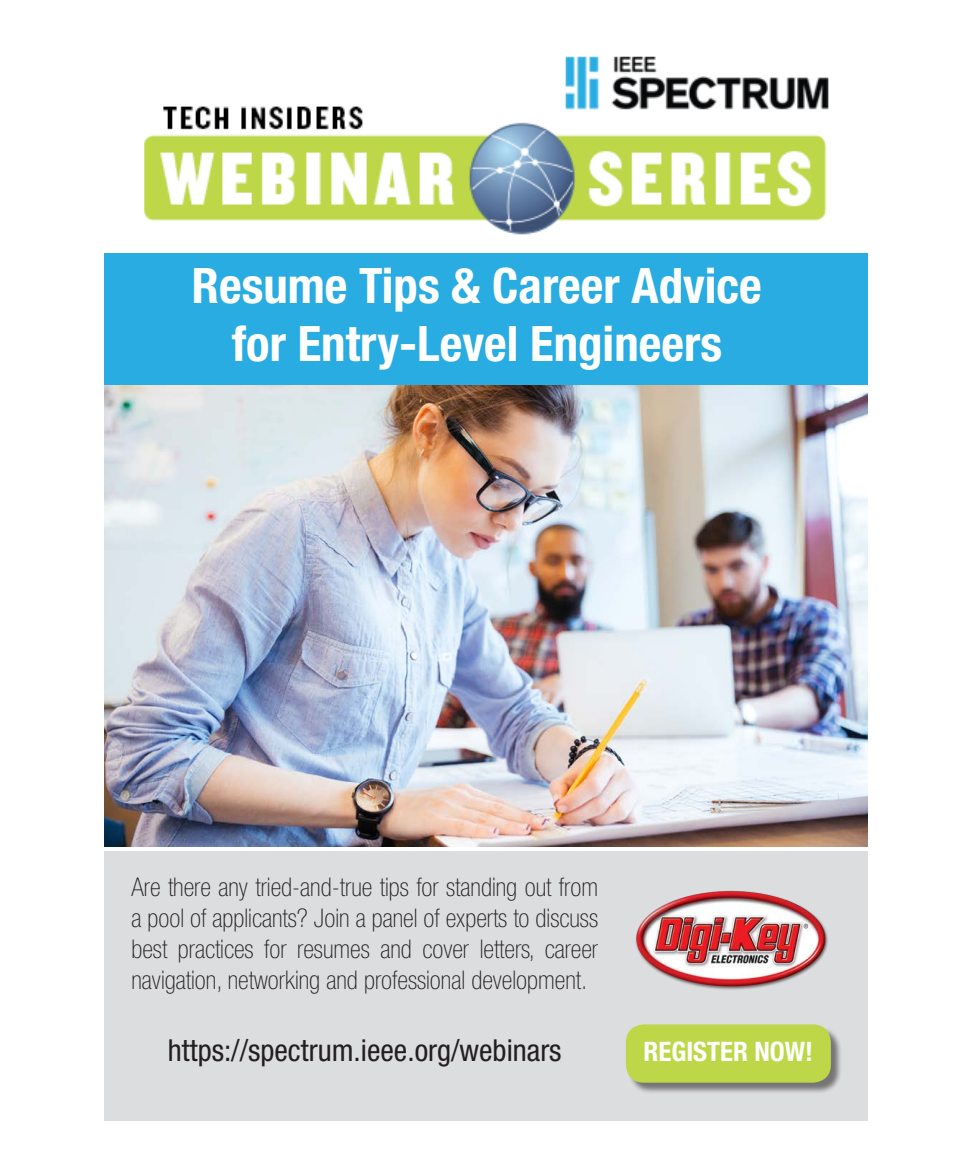
<style>
.page{position:relative;width:972px;height:1175px;background:#fff}
.page>*{position:absolute;margin:0;border:0;box-sizing:border-box;transform-origin:0 0}
.t1{font:700 condensed 48.9px/58.7px "Helvetica Neue LT Std";color:#fff;text-align:center}
.t2{font:condensed 30.3px "Helvetica Neue LT Std";color:#231f20}
.t3{font:700 condensed 26.85px "Helvetica Neue LT Std";color:#fff}
.t4{font:100 condensed 25.8px/30.9px "Helvetica Neue LT Std";color:#231f20;text-align:justify}
</style>
<div class="page">
<img style="left:104px;top:385px;width:764px;height:461px">
<div style="left:104px;top:851px;width:764px;height:270px;background:#dcdddf"></div>
<img style="left:144px;top:106px;width:683px;height:129px">
<img style="left:557px;top:56px;width:272px;height:57px">
<img style="left:635px;top:890px;width:193px;height:100px">
<div style="left:627px;top:1025px;width:216px;height:69px;background:#231f20;opacity:.55"></div>
<div style="left:626px;top:1024px;width:205px;height:58px;background:#bdd748;border-radius:18px"></div>
<div style="left:104px;top:253px;width:764px;height:132px;background:#28ace2"></div>
<p class="t1" style="left:192px;top:255px;width:571px">Resume Tips &amp; Career Advice for Entry-Level Engineers</p>
<p class="t4" style="left:131px;top:871px;width:468px">Are there any tried-and-true tips for standing out from a pool of applicants? Join a panel of experts to discuss best practices for resumes and cover letters, career navigation, networking and professional development.</p>
<p class="t2" style="left:168px;top:1032px;width:395px">https://spectrum.ieee.org/webinars</p>
<p class="t3" style="left:644px;top:1035px;width:171px">REGISTER NOW!</p>
</div>
